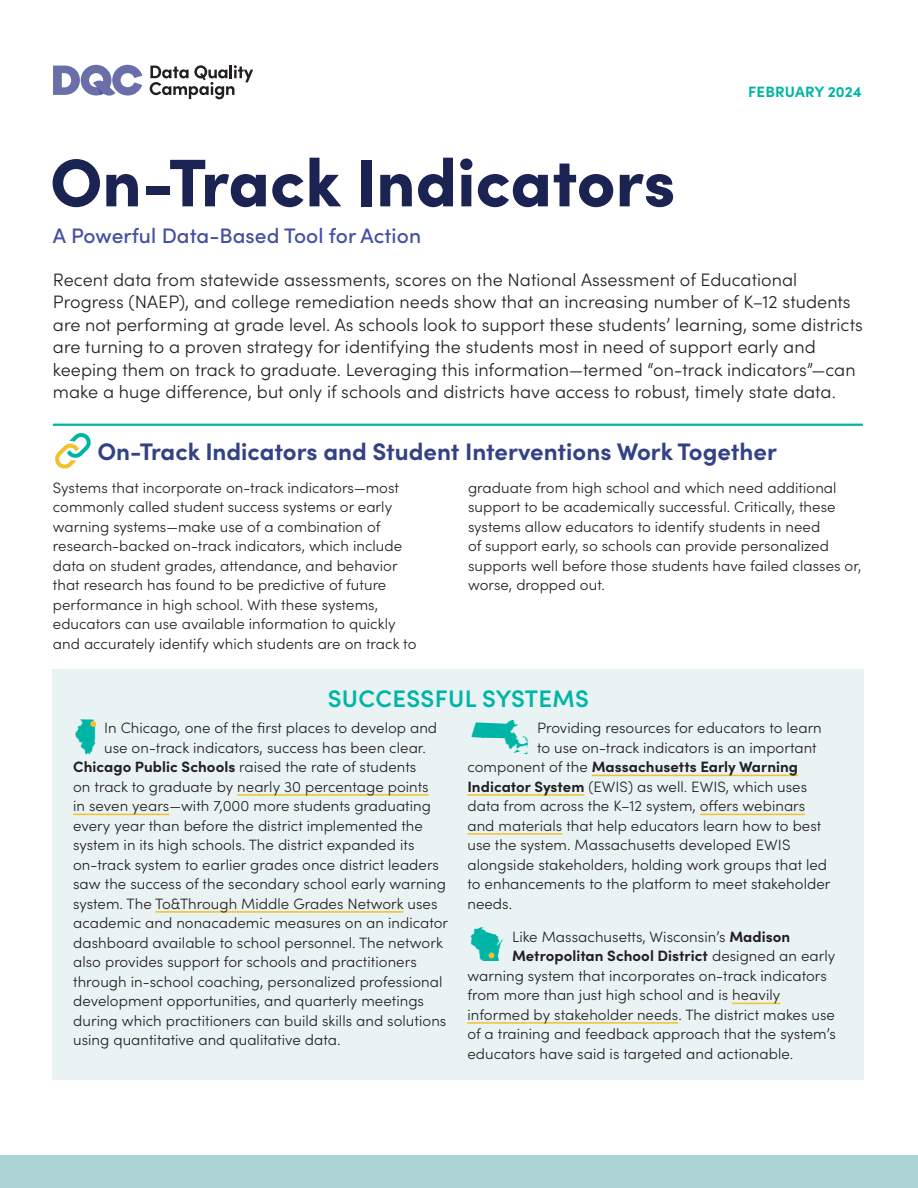
<style>
.page{position:relative;width:918px;height:1188px;background:#fff}
.page>*{position:absolute;margin:0;border:0;box-sizing:border-box;transform-origin:0 0}
.t1{font:900 67.5px "Sofia Pro";letter-spacing:-.005em;color:#1a2351}
.Subhead_C{font:43.5px "State Face";color:#00b5a6}
.Subhead_A_with_rule{font:700 24px "Sofia Pro";color:#334284}
.Body{font:600 24px "Sofia Pro";letter-spacing:.015em;color:#00b5a6}
.Body-2{font:500 21px "Sofia Pro";letter-spacing:.005em;color:#4650a1}
.Body-3{font:300 18px/22.5px "Sofia Pro";letter-spacing:.005em;color:#231f20}
.Body-4{font:300 15px/19.5px "Sofia Pro";letter-spacing:.005em;color:#231f20}
.Body-5{font:700 15px "Sofia Pro";letter-spacing:.005em;color:#231f20}
.Body-6{font:700 15px "Sofia Pro";letter-spacing:.01em;color:#00b5a6}
.s1{font-weight:700}
.s2{font-weight:300}
</style>
<div class="page">
<div style="left:0;top:1156px;width:918px;height:32px;background:#acd3d4"></div>
<svg style="left:53px;top:65px;width:89px;height:31px"></svg>
<svg style="left:150px;top:65px;width:103px;height:34px"></svg>
<hr style="left:53px;top:424px;width:810px;height:2px;background:#00b5a6">
<div style="left:53px;top:670px;width:811px;height:410px;background:#e9f3f3"></div>
<hr style="left:237px;top:794px;width:192px;height:2px;background:#f2c22a">
<hr style="left:73px;top:814px;width:96px;height:1px;background:#f2c22a">
<hr style="left:155px;top:911px;width:249px;height:2px;background:#f2c22a">
<hr style="left:592px;top:775px;width:206px;height:1px;background:#f2c22a">
<hr style="left:467px;top:794px;width:117px;height:2px;background:#f2c22a">
<hr style="left:700px;top:814px;width:105px;height:1px;background:#f2c22a">
<hr style="left:467px;top:833px;width:95px;height:2px;background:#f2c22a">
<hr style="left:732px;top:1003px;width:48px;height:1px;background:#f2c22a">
<hr style="left:467px;top:1022px;width:211px;height:2px;background:#f2c22a">
<svg style="left:55px;top:433px;width:36px;height:36px"></svg>
<svg style="left:90px;top:721px;width:6px;height:6px"></svg>
<svg style="left:489px;top:953px;width:5px;height:5px"></svg>
<p class="Body-6" style="left:748px;top:80px;width:115px">FEBRUARY 2024</p>
<p class="t1" style="left:50px;top:130px;width:627px">On-Track Indicators</p>
<p class="Body-2" style="left:53px;top:220px;width:370px">A Powerful Data-Based Tool for Action</p>
<p class="Body-3" style="left:53px;top:267px;width:811px">Recent data from statewide assessments, scores on the National Assessment of Educational Progress (NAEP), and college remediation needs show that an increasing number of K–12 students are not performing at grade level. As schools look to support these students’ learning, some districts are turning to a proven strategy for identifying the students most in need of support early and keeping them on track to graduate. Leveraging this information—termed “on-track indicators”—can make a huge difference, but only if schools and districts have access to robust, timely state data.</p>
<p class="Subhead_A_with_rule" style="left:97px;top:433px;width:681px">On-Track Indicators and Student Interventions Work Together</p>
<p class="Body-4" style="left:53px;top:477px;width:365px">Systems that incorporate on-track indicators—most commonly called student success systems or early warning systems—make use of a combination of research-backed on-track indicators, which include data on student grades, attendance, and behavior that research has found to be predictive of future performance in high school. With these systems, educators can use available information to quickly and accurately identify which students are on track to</p>
<p class="Body-4" style="left:468px;top:477px;width:395px">graduate from high school and which need additional support to be academically successful. Critically, these systems allow educators to identify students in need<br>of support early, so schools can provide personalized supports well before those students have failed classes or, worse, dropped out.</p>
<p class="Body" style="left:328px;top:681px;width:263px">SUCCESSFUL SYSTEMS</p>
<p class="Body-4" style="left:104px;top:718px;width:335px">In Chicago, one of the first places to develop and</p>
<p class="Body-4" style="left:104px;top:737px;width:324px">use on-track indicators, success has been clear.</p>
<p class="Body-4" style="left:73px;top:757px;width:345px"><span class="s1">Chicago Public Schools</span> raised the rate of students</p>
<p class="Body-4" style="left:73px;top:776px;width:357px">on track to graduate by nearly 30 percentage points</p>
<p class="Body-4" style="left:73px;top:796px;width:359px">in seven years—with 7,000 more students graduating</p>
<p class="Body-4" style="left:73px;top:815px;width:351px">every year than before the district implemented the</p>
<p class="Body-4" style="left:73px;top:835px;width:343px">system in its high schools. The district expanded its</p>
<p class="Body-4" style="left:73px;top:854px;width:367px">on-track system to earlier grades once district leaders</p>
<p class="Body-4" style="left:73px;top:874px;width:374px">saw the success of the secondary school early warning</p>
<p class="Body-4" style="left:73px;top:893px;width:366px">system. The To&amp;Through Middle Grades Network uses</p>
<p class="Body-4" style="left:73px;top:913px;width:377px">academic and nonacademic measures on an indicator</p>
<p class="Body-4" style="left:73px;top:932px;width:371px">dashboard available to school personnel. The network</p>
<p class="Body-4" style="left:73px;top:952px;width:345px">also provides support for schools and practitioners</p>
<p class="Body-4" style="left:73px;top:971px;width:371px">through in-school coaching, personalized professional</p>
<p class="Body-4" style="left:73px;top:991px;width:352px">development opportunities, and quarterly meetings</p>
<p class="Body-4" style="left:73px;top:1010px;width:375px">during which practitioners can build skills and solutions</p>
<p class="Body-4" style="left:73px;top:1030px;width:269px">using quantitative and qualitative data.</p>
<p class="Subhead_C" style="left:73px;top:719px;width:25px">N</p>
<p class="Subhead_C" style="left:469px;top:717px;width:62px">S</p>
<p class="Body-4" style="left:537px;top:718px;width:286px">Providing resources for educators to learn</p>
<p class="Body-4" style="left:537px;top:737px;width:281px">to use on-track indicators is an important</p>
<p class="Body-5" style="left:467px;top:756px;width:332px"><span class="s2">component of the</span> Massachusetts Early Warning</p>
<p class="Body-4" style="left:467px;top:776px;width:341px"><span class="s1">Indicator System</span> (EWIS) as well. EWIS, which uses</p>
<p class="Body-4" style="left:467px;top:796px;width:339px">data from across the K–12 system, offers webinars</p>
<p class="Body-4" style="left:467px;top:815px;width:355px">and materials that help educators learn how to best</p>
<p class="Body-4" style="left:467px;top:835px;width:325px">use the system. Massachusetts developed EWIS</p>
<p class="Body-4" style="left:467px;top:854px;width:361px">alongside stakeholders, holding work groups that led</p>
<p class="Body-4" style="left:467px;top:874px;width:364px">to enhancements to the platform to meet stakeholder</p>
<p class="Body-4" style="left:467px;top:893px;width:46px">needs.</p>
<p class="Body-4" style="left:512px;top:926px;width:280px">Like Massachusetts, Wisconsin’s <span class="s1">Madison</span></p>
<p class="Body-5" style="left:512px;top:945px;width:325px">Metropolitan School District <span class="s2">designed an early</span></p>
<p class="Body-4" style="left:467px;top:965px;width:361px">warning system that incorporates on-track indicators</p>
<p class="Body-4" style="left:467px;top:985px;width:314px">from more than just high school and is heavily</p>
<p class="Body-4" style="left:467px;top:1004px;width:369px">informed by stakeholder needs. The district makes use</p>
<p class="Body-4" style="left:467px;top:1024px;width:370px">of a training and feedback approach that the system’s</p>
<p class="Body-4" style="left:467px;top:1043px;width:327px">educators have said is targeted and actionable.</p>
<p class="Subhead_C" style="left:469px;top:926px;width:38px">v</p>
</div>
